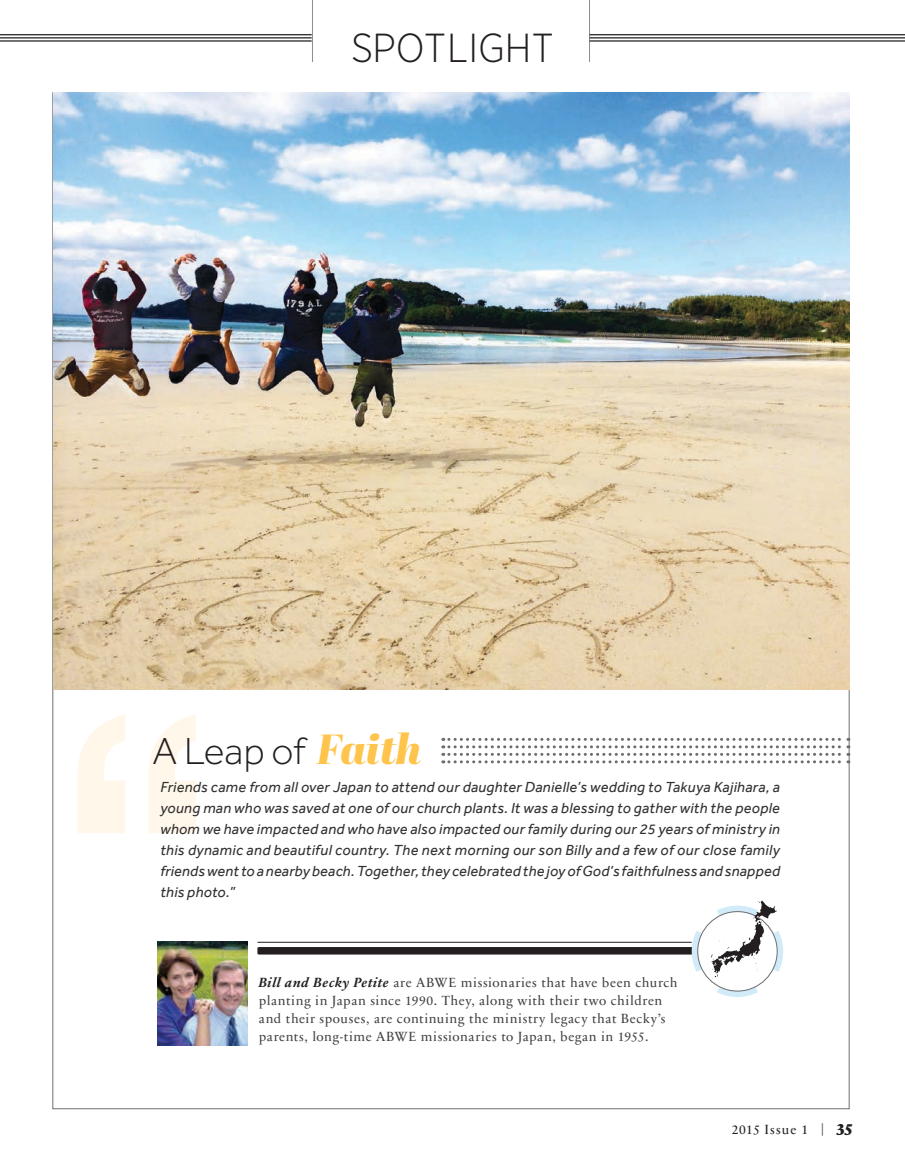
<style>
.page{position:relative;width:905px;height:1175px;background:#fff}
.page>*{position:absolute;margin:0;border:0;box-sizing:border-box;transform-origin:0 0}
.t1{font:435px "Kannada Sangam MN";color:#fff7e9}
.t2{font:300 40.5px "Gotham Narrow";color:#231f20}
.t{font:300 39px "Effra";letter-spacing:-.005em;color:#231f20}
.t-2{font:italic 15px/21px "Effra";letter-spacing:.015em;color:#323031;text-align:justify}
.author_bio{font:13.5px/18px "Sabon Next LT Pro";letter-spacing:.04em;color:#414142}
.t3{font:13.5px "Sabon Next LT Pro";letter-spacing:.06em;color:#231f20}
.s1{font-family:"Abril Fatface";font-weight:400;font-style:italic;font-size:42px;color:#fec44b}
.s2{font-weight:700;font-style:italic;color:#231f20}
.s3{font-family:"Gotham";color:#58595b}
.s4{font-weight:900;font-size:15.75px}
</style>
<div class="page">
<img style="left:53px;top:93px;width:796px;height:596px">
<hr style="left:589px;top:0;width:1px;height:62px;background:#8a8c8e">
<hr style="left:312px;top:0;width:1px;height:62px;background:#8a8c8e">
<img style="left:158px;top:941px;width:89px;height:104px">
<div style="left:257px;top:947px;width:445px;height:7px;background:#231f20;border-radius:2px"></div>
<hr style="left:589px;top:34px;width:315px;height:1px;background:#231f20">
<hr style="left:589px;top:37px;width:315px;height:1px;background:#231f20">
<hr style="left:589px;top:40px;width:315px;height:2px;background:#231f20">
<hr style="left:0;top:34px;width:312px;height:1px;background:#231f20">
<hr style="left:0;top:37px;width:312px;height:1px;background:#231f20">
<hr style="left:0;top:40px;width:312px;height:2px;background:#231f20">
<svg style="left:443px;top:738px;width:406px;height:25px"></svg>
<hr style="left:257px;top:942px;width:434px;height:1px;background:#231f20">
<svg style="left:685px;top:900px;width:98px;height:97px"></svg>
<p class="t2" style="left:351px;top:23px;width:204px">SPOTLIGHT</p>
<p class="t1" style="left:49px;top:642px;width:168px">“</p>
<p class="t" style="left:153px;top:729px;width:270px">A Leap of <span class="s1">Faith</span></p>
<p class="t-2" style="left:160px;top:776px;width:621px">Friends came from all over Japan to attend our daughter Danielle’s wedding to Takuya Kajihara, a young man who was saved at one of our church plants. It was a blessing to gather with the people whom we have impacted and who have also impacted our family during our 25 years of ministry in this dynamic and beautiful country. The next morning our son Billy and a few of our close family friends went to a nearby beach. Together, they celebrated the joy of God’s faithfulness and snapped this photo.”</p>
<p class="author_bio" style="left:259px;top:973px;width:420px"><span class="s2">Bill and Becky Petite</span> are ABWE missionaries that have been church planting in Japan since 1990. They, along with their two children and their spouses, are continuing the ministry legacy that Becky’s parents, long-time ABWE missionaries to Japan, began in 1955.</p>
<p class="t3" style="left:731px;top:1118px;width:122px">2015 Issue 1 <span class="s3">|</span> <span class="s4">35</span></p>
</div>
